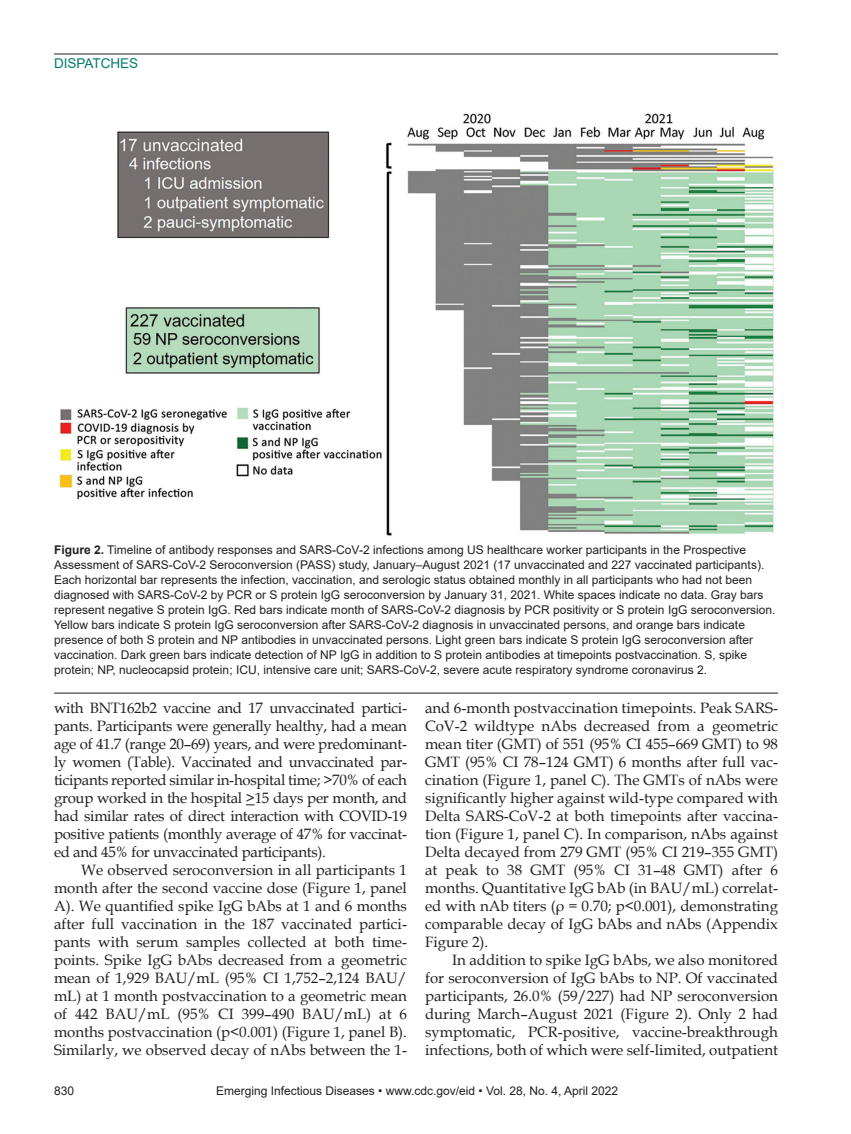
<style>
.page{position:relative;width:851px;height:1134px;background:#fff}
.page>*{position:absolute;margin:0;border:0;box-sizing:border-box;transform-origin:0 0}
.Body_Text{font:15px/18px "Book Antiqua";color:#231f20;text-align:justify}
.t1{font:13.5px "Arial";color:#007d70}
.Figure_Legend{font:12px/15px "Arial";color:#231f20}
.s1{font-weight:700}
</style>
<div class="page">
<hr style="left:54px;top:54px;width:724px;height:1px;background:#231f20">
<img style="left:59px;top:113px;width:715px;height:423px">
<hr style="left:54px;top:693px;width:724px;height:1px;background:#231f20">
<p class="t1" style="left:54px;top:54px;width:86px">DISPATCHES</p>
<p class="Figure_Legend" style="left:54px;top:542px;width:722px"><span class="s1">Figure 2.</span> Timeline of antibody responses and SARS-CoV-2 infections among US healthcare worker participants in the Prospective Assessment of SARS-CoV-2 Seroconversion (PASS) study, January–August 2021 (17 unvaccinated and 227 vaccinated participants).<br>Each horizontal bar represents the infection, vaccination, and serologic status obtained monthly in all participants who had not been diagnosed with SARS-CoV-2 by PCR or S protein IgG seroconversion by January 31, 2021. White spaces indicate no data. Gray bars represent negative S protein IgG. Red bars indicate month of SARS-CoV-2 diagnosis by PCR positivity or S protein IgG seroconversion.<br>Yellow bars indicate S protein IgG seroconversion after SARS-CoV-2 diagnosis in unvaccinated persons, and orange bars indicate presence of both S protein and NP antibodies in unvaccinated persons. Light green bars indicate S protein IgG seroconversion after vaccination. Dark green bars indicate detection of NP IgG in addition to S protein antibodies at timepoints postvaccination. S, spike protein; NP, nucleocapsid protein; ICU, intensive care unit; SARS-CoV-2, severe acute respiratory syndrome coronavirus 2.</p>
<p class="Body_Text" style="left:54px;top:698px;width:354px">with BNT162b2 vaccine and 17 unvaccinated partici&shy;pants. Participants were generally healthy, had a mean age of 41.7 (range 20–69) years, and were predominant&shy;ly women (Table). Vaccinated and unvaccinated par&shy;ticipants reported similar in-hospital time; &gt;70% of each group worked in the hospital &gt;15 days per month, and had similar rates of direct interaction with COVID-19 positive patients (monthly average of 47% for vaccinat&shy;ed and 45% for unvaccinated participants).</p>
<p class="Body_Text" style="left:54px;top:860px;width:354px;text-indent:27px">We observed seroconversion in all participants 1 month after the second vaccine dose (Figure 1, panel A). We quantified spike IgG bAbs at 1 and 6 months after full vaccination in the 187 vaccinated partici&shy;pants with serum samples collected at both time&shy;points. Spike IgG bAbs decreased from a geometric mean of 1,929 BAU/mL (95% CI 1,752–2,124 BAU/ mL) at 1 month postvaccination to a geometric mean of 442 BAU/mL (95% CI 399–490 BAU/mL) at 6 months postvaccination (p&lt;0.001) (Figure 1, panel B).<br>Similarly, we observed decay of nAbs between the 1-</p>
<p class="Body_Text" style="left:425px;top:698px;width:354px">and 6-month postvaccination timepoints. Peak SARS-CoV-2 wildtype nAbs decreased from a geometric mean titer (GMT) of 551 (95% CI 455–669 GMT) to 98<br>GMT (95% CI 78–124 GMT) 6 months after full vac&shy;cination (Figure 1, panel C). The GMTs of nAbs were significantly higher against wild-type compared with Delta SARS-CoV-2 at both timepoints after vaccina&shy;tion (Figure 1, panel C). In comparison, nAbs against Delta decayed from 279 GMT (95% CI 219–355 GMT) at peak to 38 GMT (95% CI 31–48 GMT) after 6 months. Quantitative IgG bAb (in BAU/mL) correlat&shy;ed with nAb titers (ρ = 0.70; p&lt;0.001), demonstrating comparable decay of IgG bAbs and nAbs (Appendix Figure 2).</p>
<p class="Body_Text" style="left:425px;top:950px;width:354px;text-indent:27px">In addition to spike IgG bAbs, we also monitored for seroconversion of IgG bAbs to NP. Of vaccinated participants, 26.0% (59/227) had NP seroconversion during March–August 2021 (Figure 2). Only 2 had symptomatic, PCR-positive, vaccine-breakthrough infections, both of which were self-limited, outpatient</p>
<p class="Figure_Legend" style="left:54px;top:1084px;width:22px">830</p>
<p class="Figure_Legend" style="left:216px;top:1084px;width:403px">Emerging Infectious Diseases • www.cdc.gov/eid • Vol. 28, No. 4, April 2022</p>
</div>
